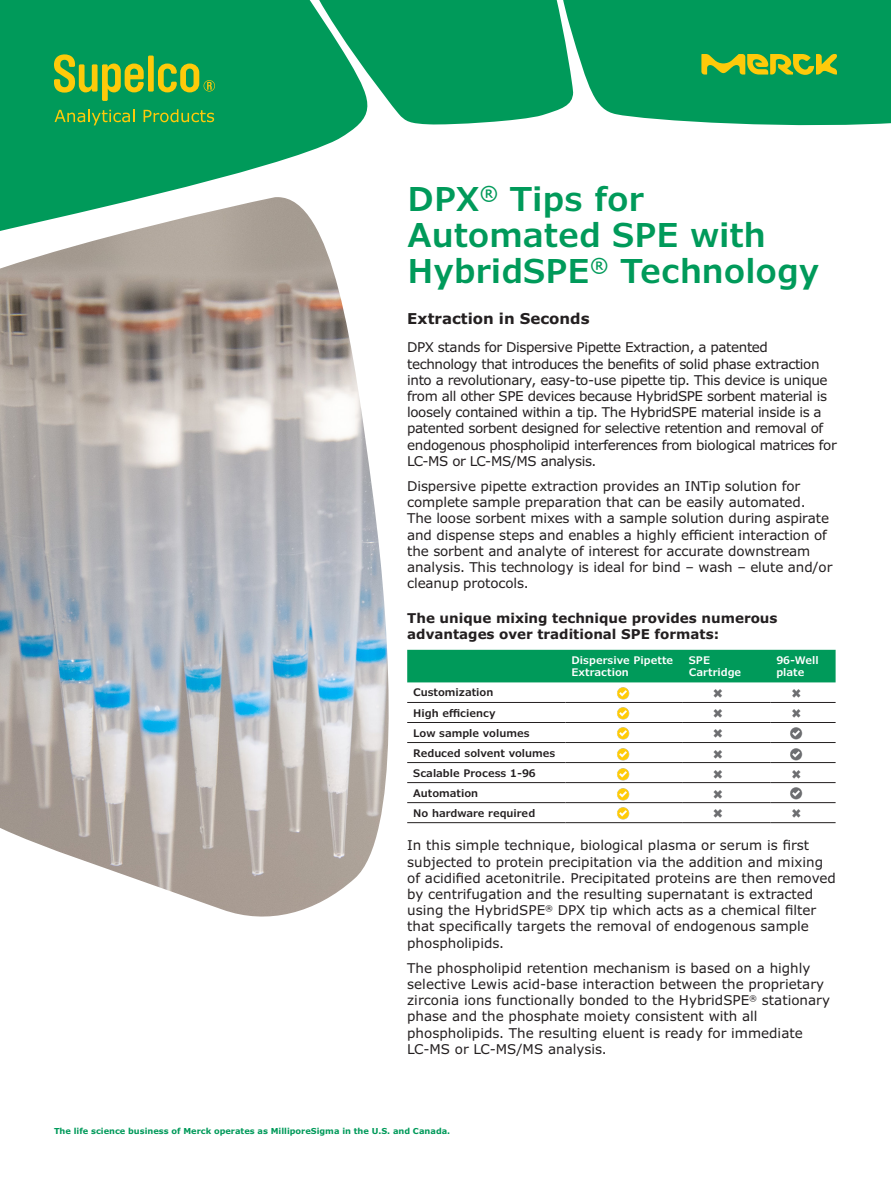
<style>
.page{position:relative;width:891px;height:1188px;background:#fff}
.page>*{position:absolute;margin:0;border:0;box-sizing:border-box;transform-origin:0 0}
.t1{font:600 33px/36px "Verdana Pro";color:#009a5a}
.t2{font:700 15px "Verdana Pro";color:#231f20}
.t3{font:13.5px/16.2px "Verdana Pro";letter-spacing:-.01em;color:#231f20}
.t4{font:13.5px/16.2px "Verdana Pro";letter-spacing:-.03em;color:#231f20}
.t5{font:700 13.5px/16.5px "Verdana Pro";color:#231f20}
.t6{font:600 10.5px/20.1px "Verdana Pro";color:#231f20}
.t7{font:600 10.5px/12.6px "Verdana Pro";color:#fff}
.t8{font:700 8.25px "Verdana Pro";color:#009a5a}
</style>
<div class="page">
<svg style="left:573px;top:0;width:318px;height:126px;background:#11a165"></svg>
<svg style="left:0;top:0;width:358px;height:197px;background:#1fa66e"></svg>
<svg style="left:271px;top:0;width:302px;height:125px;background:#16a268"></svg>
<svg style="left:54px;top:54px;width:90px;height:47px;background:#60ac3b"></svg>
<div style="left:148px;top:56px;width:6px;height:36px;background:#feca0a"></div>
<svg style="left:158px;top:64px;width:57px;height:28px;background:#6dae37"></svg>
<svg style="left:55px;top:109px;width:79px;height:16px"></svg>
<svg style="left:144px;top:109px;width:70px;height:13px"></svg>
<img style="left:0;top:197px;width:389px;height:720px">
<div style="left:407px;top:650px;width:429px;height:32px;background:#009a5a"></div>
<hr style="left:407px;top:702px;width:159px;height:1px;background:#231f20">
<hr style="left:566px;top:702px;width:117px;height:1px;background:#231f20">
<hr style="left:683px;top:702px;width:87px;height:1px;background:#231f20">
<hr style="left:770px;top:702px;width:66px;height:1px;background:#231f20">
<hr style="left:407px;top:722px;width:159px;height:1px;background:#231f20">
<hr style="left:566px;top:722px;width:117px;height:1px;background:#231f20">
<hr style="left:683px;top:722px;width:87px;height:1px;background:#231f20">
<hr style="left:770px;top:722px;width:66px;height:1px;background:#231f20">
<hr style="left:407px;top:742px;width:159px;height:1px;background:#231f20">
<hr style="left:566px;top:742px;width:117px;height:1px;background:#231f20">
<hr style="left:683px;top:742px;width:87px;height:1px;background:#231f20">
<hr style="left:770px;top:742px;width:66px;height:1px;background:#231f20">
<hr style="left:407px;top:762px;width:159px;height:1px;background:#231f20">
<hr style="left:566px;top:762px;width:117px;height:1px;background:#231f20">
<hr style="left:683px;top:762px;width:87px;height:1px;background:#231f20">
<hr style="left:770px;top:762px;width:66px;height:1px;background:#231f20">
<hr style="left:407px;top:782px;width:159px;height:1px;background:#231f20">
<hr style="left:566px;top:782px;width:117px;height:1px;background:#231f20">
<hr style="left:683px;top:782px;width:87px;height:1px;background:#231f20">
<hr style="left:770px;top:782px;width:66px;height:1px;background:#231f20">
<hr style="left:407px;top:802px;width:159px;height:1px;background:#231f20">
<hr style="left:566px;top:802px;width:117px;height:1px;background:#231f20">
<hr style="left:683px;top:802px;width:87px;height:1px;background:#231f20">
<hr style="left:770px;top:802px;width:66px;height:1px;background:#231f20">
<hr style="left:407px;top:822px;width:159px;height:1px;background:#231f20">
<hr style="left:566px;top:822px;width:117px;height:1px;background:#231f20">
<hr style="left:683px;top:822px;width:87px;height:1px;background:#231f20">
<hr style="left:770px;top:822px;width:66px;height:1px;background:#231f20">
<img style="left:713px;top:689px;width:9px;height:9px">
<img style="left:713px;top:729px;width:9px;height:9px">
<img style="left:704px;top:770px;width:25px;height:13px">
<img style="left:713px;top:709px;width:9px;height:9px">
<img style="left:704px;top:750px;width:25px;height:13px">
<img style="left:704px;top:790px;width:25px;height:28px">
<img style="left:792px;top:689px;width:9px;height:9px">
<img style="left:792px;top:709px;width:9px;height:9px">
<img style="left:783px;top:770px;width:25px;height:30px">
<img style="left:792px;top:809px;width:9px;height:9px">
<img style="left:790px;top:727px;width:13px;height:13px">
<img style="left:783px;top:748px;width:25px;height:15px">
<img style="left:617px;top:687px;width:13px;height:13px">
<img style="left:617px;top:727px;width:13px;height:13px">
<img style="left:610px;top:788px;width:25px;height:32px">
<img style="left:617px;top:707px;width:13px;height:13px">
<img style="left:610px;top:768px;width:25px;height:15px">
<img style="left:610px;top:748px;width:25px;height:15px">
<svg style="left:701px;top:54px;width:136px;height:21px;background:#92b52b"></svg>
<h1 class="t1" style="left:408px;top:181px;width:413px">DPX<sup>®</sup> Tips for<br>Automated SPE with<br>HybridSPE<sup>®</sup> Technology</h1>
<p class="t2" style="left:407px;top:309px;width:184px">Extraction in Seconds</p>
<p class="t4" style="left:407px;top:340px;width:431px">DPX stands for Dispersive Pipette Extraction, a patented technology that introduces the benefits of solid phase extraction into a revolutionary, easy-to-use pipette tip. This device is unique from all other SPE devices because HybridSPE sorbent material is loosely contained within a tip. The HybridSPE material inside is a patented sorbent designed for selective retention and removal of endogenous phospholipid interferences from biological matrices for LC-MS or LC-MS/MS analysis.</p>
<p class="t3" style="left:407px;top:478px;width:427px">Dispersive pipette extraction provides an INTip solution for complete sample preparation that can be easily automated.<br>The loose sorbent mixes with a sample solution during aspirate and dispense steps and enables a highly efficient interaction of the sorbent and analyte of interest for accurate downstream analysis. This technology is ideal for bind – wash – elute and/or cleanup protocols.</p>
<p class="t5" style="left:407px;top:610px;width:372px">The unique mixing technique provides numerous advantages over traditional SPE formats:</p>
<p class="t6" style="left:413px;top:683px;width:144px">Customization<br>High efficiency<br>Low sample volumes<br>Reduced solvent volumes<br>Scalable Process 1-96<br>Automation<br>No hardware required</p>
<p class="t7" style="left:572px;top:654px;width:103px">Dispersive Pipette<br>Extraction</p>
<p class="t7" style="left:689px;top:654px;width:54px">SPE<br>Cartridge</p>
<p class="t7" style="left:776px;top:654px;width:44px">96-Well plate</p>
<p class="t3" style="left:407px;top:838px;width:430px">In this simple technique, biological plasma or serum is first subjected to protein precipitation via the addition and mixing of acidified acetonitrile. Precipitated proteins are then removed by centrifugation and the resulting supernatant is extracted using the HybridSPE<sup>®</sup> DPX tip which acts as a chemical filter that specifically targets the removal of endogenous sample phospholipids.</p>
<p class="t3" style="left:407px;top:960px;width:424px">The phospholipid retention mechanism is based on a highly selective Lewis acid-base interaction between the proprietary zirconia ions functionally bonded to the HybridSPE<sup>®</sup> stationary phase and the phosphate moiety consistent with all phospholipids. The resulting eluent is ready for immediate LC-MS or LC-MS/MS analysis.</p>
<p class="t8" style="left:54px;top:1126px;width:398px">The life science business of Merck operates as MilliporeSigma in the U.S. and Canada.</p>
</div>
